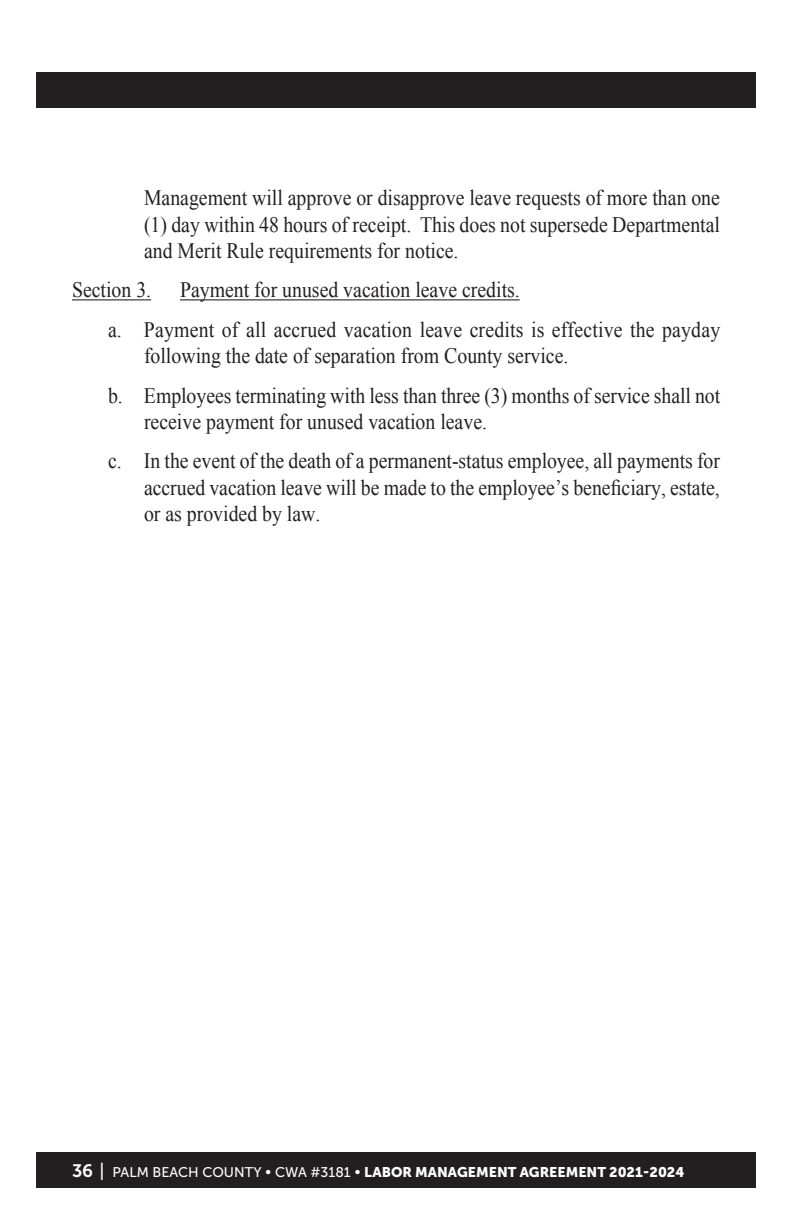
<style>
.page{position:relative;width:792px;height:1224px;background:#fff}
.page>*{position:absolute;margin:0;border:0;box-sizing:border-box;transform-origin:0 0}
.Sub_Sections{font:22px/26.4px "Times New Roman";color:#231f20;text-align:justify;scale:.9 1}
.Section{font:22px "Times New Roman";color:#231f20;scale:.9 1}
.t1{font:14px "Museo Sans 900";color:#fff}
.s1{font-family:"Museo Sans 700";font-size:18px}
.s2{font-family:"Museo Sans 500";font-size:18px}
.s3{font-family:"Museo Sans 500"}
</style>
<div class="page">
<div style="left:36px;top:1152px;width:720px;height:36px;background:#231f20"></div>
<div style="left:36px;top:72px;width:720px;height:36px;background:#231f20"></div>
<hr style="left:72px;top:299px;width:79px;height:1px;background:#231f20">
<hr style="left:180px;top:299px;width:340px;height:1px;background:#231f20">
<p class="Sub_Sections" style="left:144px;top:184px;width:642px">Management will approve or disapprove leave requests of more than one (1) day within 48 hours of receipt. This does not supersede Departmental and Merit Rule requirements for notice.</p>
<p class="Section" style="left:72px;top:275px;width:89px">Section 3.</p>
<p class="Section" style="left:180px;top:275px;width:379px">Payment for unused vacation leave credits.</p>
<p class="Sub_Sections" style="left:144px;top:316px;width:642px;text-indent:-36px">a. Payment of all accrued vacation leave credits is effective the payday following the date of separation from County service.</p>
<p class="Sub_Sections" style="left:144px;top:382px;width:642px;text-indent:-36px">b. Employees terminating with less than three (3) months of service shall not receive payment for unused vacation leave.</p>
<p class="Sub_Sections" style="left:144px;top:447px;width:642px;text-indent:-36px">c. In the event of the death of a permanent-status employee, all payments for accrued vacation leave will be made to the employee’s beneficiary, estate, or as provided by law.</p>
<p class="t1" style="left:72px;top:1164px;width:614px"><span class="s1">36</span> <span class="s2">|</span> <span class="s3">PALM BEACH COUNTY • CWA #3181 •</span> LABOR MANAGEMENT AGREEMENT 2021-2024</p>
</div>
